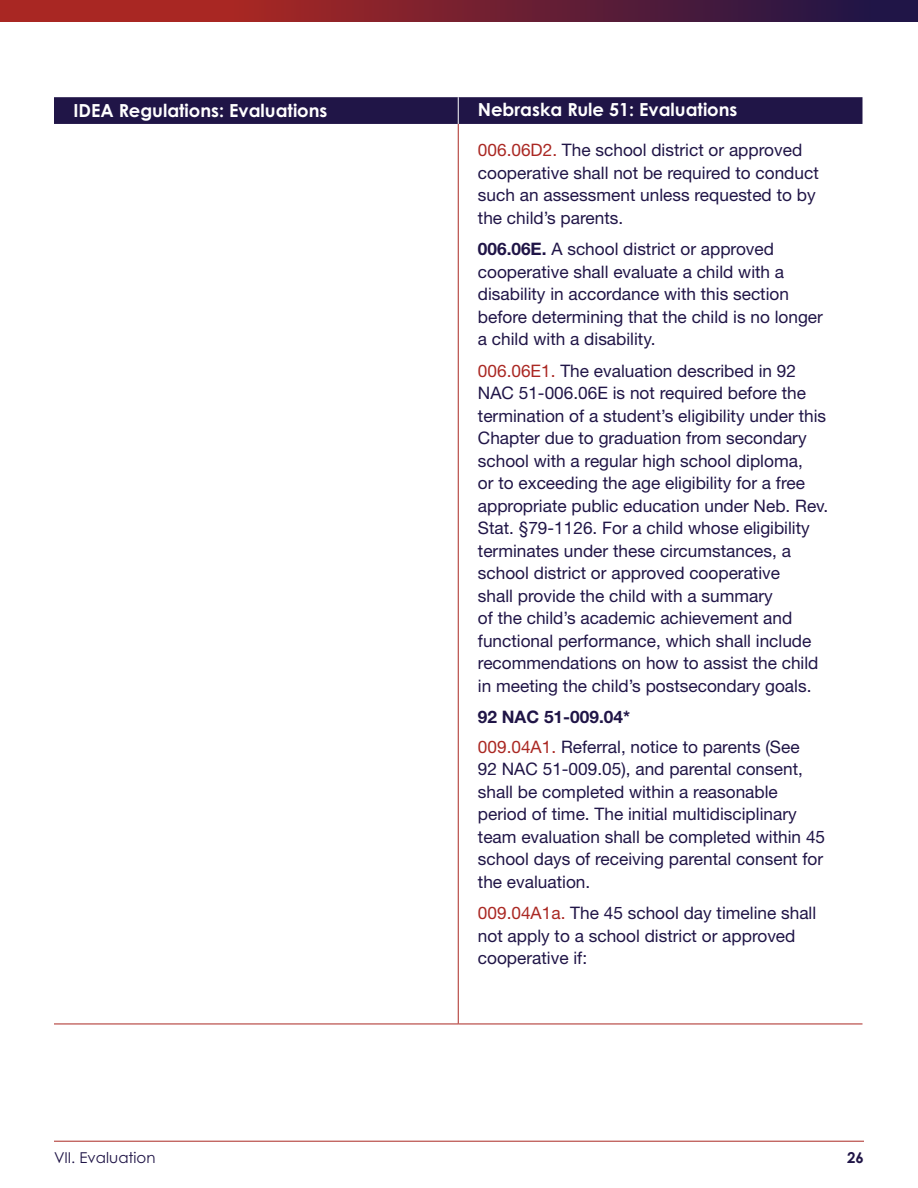
<style>
.page{position:relative;width:918px;height:1188px;background:#fff}
.page>*{position:absolute;margin:0;border:0;box-sizing:border-box;transform-origin:0 0}
.t1{font:700 18px "Century Gothic Pro";color:#fff}
.t2{font:17.25px/22.5px "Helvetica Neue LT Std";color:#201547}
.t3{font:700 17.25px "Helvetica Neue LT Std";color:#201547}
.t4{font:15px "Century Gothic Pro";color:#201547}
.t5{font:700 15px "Century Gothic Pro";color:#201547}
.s1{color:#aa2823}
.s2{font-weight:700}
</style>
<div class="page">
<svg style="left:0;top:0;width:918px;height:22px;background:#721f31"></svg>
<svg style="left:54px;top:97px;width:808px;height:27px;background:#221748"></svg>
<hr style="left:458px;top:124px;width:1px;height:900px;background:#aa2823">
<hr style="left:54px;top:1024px;width:404px;height:1px;background:#aa2823">
<hr style="left:458px;top:1024px;width:404px;height:1px;background:#aa2823">
<hr style="left:54px;top:1141px;width:810px;height:1px;background:#aa2823">
<p class="t1" style="left:74px;top:99px;width:256px">IDEA Regulations: Evaluations</p>
<p class="t1" style="left:478px;top:99px;width:261px">Nebraska Rule 51: Evaluations</p>
<p class="t2" style="left:478px;top:139px;width:342px"><span class="s1">006 06D2</span> The school district or approved cooperative shall not be required to conduct such an assessment unless requested to by the child’s parents</p>
<p class="t2" style="left:478px;top:238px;width:347px"><span class="s2">006.06E.</span> A school district or approved cooperative shall evaluate a child with a disability in accordance with this section before determining that the child is no longer a child with a disability</p>
<p class="t2" style="left:478px;top:359px;width:350px"><span class="s1">006 06E1</span> The evaluation described in 92<br>NAC 51-006 06E is not required before the termination of a student’s eligibility under this Chapter due to graduation from secondary school with a regular high school diploma,<br>or to exceeding the age eligibility for a free appropriate public education under Neb Rev Stat §79-1126 For a child whose eligibility terminates under these circumstances, a school district or approved cooperative<br>shall provide the child with a summary<br>of the child’s academic achievement and functional performance, which shall include recommendations on how to assist the child in meeting the child’s postsecondary goals</p>
<h3 class="t3" style="left:478px;top:706px;width:154px">92 NAC 51-009.04*</h3>
<p class="t2" style="left:478px;top:735px;width:349px"><span class="s1">009 04A1</span> Referral, notice to parents (See<br>92 NAC 51-009 05), and parental consent, shall be completed within a reasonable period of time The initial multidisciplinary team evaluation shall be completed within 45 school days of receiving parental consent for the evaluation</p>
<p class="t2" style="left:478px;top:901px;width:340px"><span class="s1">009 04A1a</span> The 45 school day timeline shall not apply to a school district or approved cooperative if:</p>
<p class="t4" style="left:54px;top:1149px;width:103px">VII. Evaluation</p>
<p class="t5" style="left:847px;top:1148px;width:18px">26</p>
</div>
